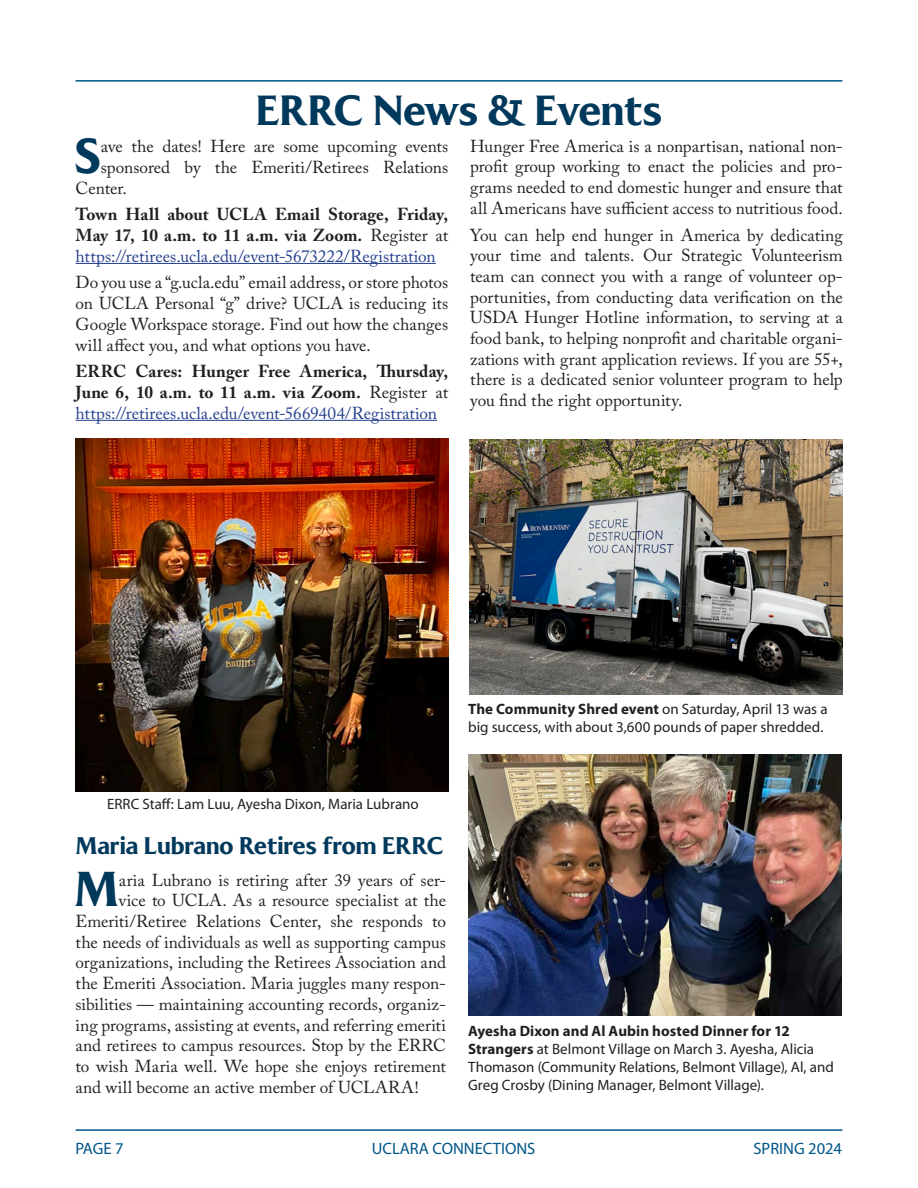
<style>
.page{position:relative;width:918px;height:1188px;background:#fff}
.page>*{position:absolute;margin:0;border:0;box-sizing:border-box;transform-origin:0 0}
.Body_copy_initial_cap{font:700 48.9px "Majesty";color:#00395c}
.Heading_28{font:700 42px "Majesty";letter-spacing:-.02em;color:#00395c}
.Heading_14{font:700 24px "Majesty";letter-spacing:-.005em;color:#00395c}
.Body_copy_justified{font:17.25px/20.7px "Adobe Caslon Pro";color:#231f20;text-align:justify}
.Body_copy_initial_cap-2{font:17.25px "Adobe Caslon Pro";color:#231f20}
.Body_copy_justified-2{font:700 17.25px/20.7px "Adobe Caslon Pro";letter-spacing:.005em;color:#231f20;text-align:justify}
.t1{font:16.5px "Myriad Pro";color:#005587}
.San_Serif{font:15px/18px "Myriad Pro";color:#231f20}
.s1{font-weight:400}
.s2{font-weight:400;color:#253f8e}
.s3{font-weight:700}
</style>
<div class="page">
<hr style="left:76px;top:80px;width:766px;height:2px;background:#005587">
<hr style="left:76px;top:1129px;width:766px;height:2px;background:#005587">
<hr style="left:76px;top:263px;width:360px;height:1px;background:#253f8e">
<hr style="left:76px;top:420px;width:361px;height:1px;background:#253f8e">
<img style="left:468px;top:755px;width:374px;height:260px">
<img style="left:469px;top:440px;width:373px;height:254px">
<img style="left:76px;top:438px;width:372px;height:353px">
<p class="Heading_28" style="left:256px;top:85px;width:408px">ERRC News &amp; Events</p>
<p class="Body_copy_initial_cap" style="left:74px;top:126px;width:28px">S</p>
<p class="Body_copy_initial_cap-2" style="left:101px;top:136px;width:349px">ave the dates! Here are some upcoming events</p>
<p class="Body_copy_initial_cap-2" style="left:101px;top:157px;width:349px">sponsored by the Emeriti/Retirees Relations</p>
<p class="Body_copy_initial_cap-2" style="left:76px;top:178px;width:53px">Center.</p>
<p class="Body_copy_justified-2" style="left:76px;top:204px;width:374px">Town Hall about UCLA Email Storage, Friday, May 17, 10 a.m. to 11 a.m. via Zoom. <span class="s1">Register at </span><span class="s2">https://retirees.ucla.edu/event-5673222/Registration</span></p>
<p class="Body_copy_justified" style="left:76px;top:272px;width:374px">Do you use a “g.ucla.edu” email address, or store photos on UCLA Personal “g” drive? UCLA is reducing its Google Workspace storage. Find out how the changes will affect you, and what options you have.</p>
<p class="Body_copy_justified-2" style="left:76px;top:361px;width:374px">ERRC Cares: Hunger Free America, Thursday, June 6, 10 a.m. to 11 a.m. via Zoom. <span class="s1">Register at </span><span class="s2">https://retirees.ucla.edu/event-5669404/Registration</span></p>
<p class="Body_copy_justified" style="left:470px;top:135px;width:374px">Hunger Free America is a nonpartisan, national non&shy;profit group working to enact the policies and pro&shy;grams needed to end domestic hunger and ensure that all Americans have sufficient access to nutritious food.</p>
<p class="Body_copy_justified" style="left:470px;top:224px;width:374px">You can help end hunger in America by dedicating your time and talents. Our Strategic Volunteerism team can connect you with a range of volunteer op&shy;portunities, from conducting data verification on the USDA Hunger Hotline information, to serving at a food bank, to helping nonprofit and charitable organi&shy;zations with grant application reviews. If you are 55+, there is a dedicated senior volunteer program to help you find the right opportunity.</p>
<p class="San_Serif" style="left:468px;top:699px;width:361px"><span class="s3">The Community Shred event</span> on Saturday, April 13 was a big success, with about 3,600 pounds of paper shredded.</p>
<p class="San_Serif" style="left:107px;top:794px;width:313px">ERRC Staff: Lam Luu, Ayesha Dixon, Maria Lubrano</p>
<p class="Heading_14" style="left:76px;top:831px;width:370px">Maria Lubrano Retires from ERRC</p>
<p class="Body_copy_initial_cap" style="left:74px;top:859px;width:46px">M</p>
<p class="Body_copy_initial_cap-2" style="left:119px;top:870px;width:329px">aria Lubrano is retiring after 39 years of ser-</p>
<p class="Body_copy_initial_cap-2" style="left:119px;top:890px;width:329px">vice to UCLA. As a resource specialist at the</p>
<p class="Body_copy_initial_cap-2" style="left:76px;top:911px;width:372px">Emeriti/Retiree Relations Center, she responds to</p>
<p class="Body_copy_initial_cap-2" style="left:76px;top:932px;width:372px">the needs of individuals as well as supporting campus</p>
<p class="Body_copy_initial_cap-2" style="left:76px;top:952px;width:372px">organizations, including the Retirees Association and</p>
<p class="Body_copy_initial_cap-2" style="left:76px;top:973px;width:372px">the Emeriti Association. Maria juggles many respon-</p>
<p class="Body_copy_initial_cap-2" style="left:76px;top:994px;width:372px">sibilities — maintaining accounting records, organiz-</p>
<p class="Body_copy_initial_cap-2" style="left:76px;top:1015px;width:372px">ing programs, assisting at events, and referring emeriti</p>
<p class="Body_copy_initial_cap-2" style="left:76px;top:1035px;width:372px">and retirees to campus resources. Stop by the ERRC</p>
<p class="Body_copy_initial_cap-2" style="left:76px;top:1056px;width:372px">to wish Maria well. We hope she enjoys retirement</p>
<p class="Body_copy_initial_cap-2" style="left:76px;top:1077px;width:345px">and will become an active member of UCLARA!</p>
<p class="San_Serif" style="left:468px;top:1021px;width:367px"><span class="s3">Ayesha Dixon and Al Aubin hosted Dinner for 12<br>Strangers</span> at Belmont Village on March 3. Ayesha, Alicia Thomason (Community Relations, Belmont Village), Al, and Greg Crosby (Dining Manager, Belmont Village).</p>
<p class="t1" style="left:76px;top:1139px;width:49px">PAGE 7</p>
<p class="t1" style="left:372px;top:1139px;width:165px">UCLARA CONNECTIONS</p>
<p class="t1" style="left:753px;top:1139px;width:90px">SPRING 2024</p>
</div>
